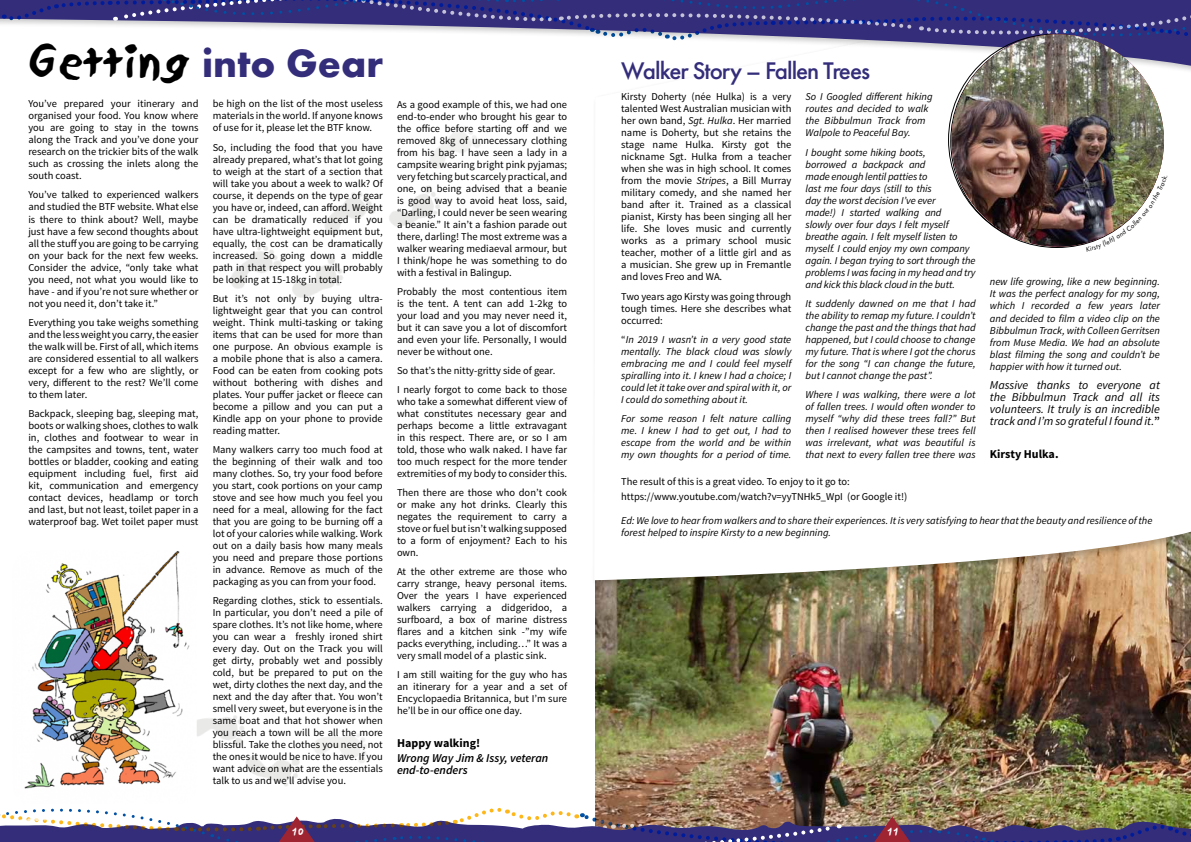
<style>
.page{position:relative;width:1191px;height:842px;background:#fff}
.page>*{position:absolute;margin:0;border:0;box-sizing:border-box;transform-origin:0 0}
.t1{font:700 41px "Futura PT";color:#332d7a}
.t2{font:500 25px "Futura PT";letter-spacing:-.04em;color:#332d7a}
.t3{font:italic 12px/12px "Source Sans Pro";color:#000;text-align:justify}
.t4{font:italic 600 12px/12px "Source Sans Pro";color:#000}
.t5{font:700 12px "Source Sans Pro";color:#000}
.t6{font:10.5px/12px "Source Sans Pro";color:#000;text-align:justify}
.t7{font:italic 10.5px/12px "Source Sans Pro";color:#000;text-align:justify}
.t8{font:9px "Sand";color:#fff}
.s1{font-family:"Sand";font-weight:400;font-size:40px;color:#000}
.s2{font-style:italic}
.s3{font-style:normal}
.s4{font-weight:600;font-style:normal}
</style>
<div class="page">
<img style="left:230px;top:246px;width:49px;height:43px">
<img style="left:324px;top:192px;width:52px;height:43px">
<img style="left:279px;top:257px;width:64px;height:41px">
<img style="left:389px;top:188px;width:51px;height:39px">
<img style="left:197px;top:715px;width:47px;height:25px">
<img style="left:235px;top:733px;width:65px;height:54px">
<img style="left:595px;top:589px;width:596px;height:206px">
<svg style="left:606px;top:81px;width:585px;height:499px"></svg>
<svg style="left:972px;top:53px;width:219px;height:19px"></svg>
<img style="left:0;top:795px;width:1191px;height:47px">
<img style="left:13px;top:551px;width:184px;height:253px">
<svg style="left:0;top:0;width:1191px;height:53px"></svg>
<img style="left:951px;top:34px;width:213px;height:213px;border-radius:106px">
<img style="left:1085px;top:175px;width:82px;height:77px">
<h1 class="t1" style="left:30px;top:36px;width:355px"><span class="s1">Getting</span> into Gear</h1>
<p class="t6" style="left:28px;top:98px;width:172px">You’ve prepared your itinerary and organised your food. You know where you are going to stay in the towns along the Track and you’ve done your research on the trickier bits of the walk such as crossing the inlets along the south coast.</p>
<p class="t6" style="left:28px;top:189px;width:172px">You’ve talked to experienced walkers and studied the BTF website. What else is there to think about? Well, maybe just have a few second thoughts about all the stuff you are going to be carrying on your back for the next few weeks.<br>Consider the advice, “only take what you need, not what you would like to have - and if you’re not sure whether or not you need it, don’t take it.”</p>
<p class="t6" style="left:28px;top:316px;width:172px">Everything you take weighs something and the less weight you carry, the easier the walk will be. First of all, which items are considered essential to all walkers except for a few who are slightly, or very, different to the rest? We’ll come to them later.</p>
<p class="t6" style="left:28px;top:407px;width:172px">Backpack, sleeping bag, sleeping mat, boots or walking shoes, clothes to walk in, clothes and footwear to wear in the campsites and towns, tent, water bottles or bladder, cooking and eating equipment including fuel, first aid kit, communication and emergency contact devices, headlamp or torch and last, but not least, toilet paper in a waterproof bag. Wet toilet paper must</p>
<p class="t6" style="left:213px;top:98px;width:172px">be high on the list of the most useless materials in the world. If anyone knows of use for it, please let the BTF know.</p>
<p class="t6" style="left:213px;top:141px;width:172px">So, including the food that you have already prepared, what’s that lot going to weigh at the start of a section that will take you about a week to walk? Of course, it depends on the type of gear you have or, indeed, can afford. Weight can be dramatically reduced if you have ultra-lightweight equipment but, equally, the cost can be dramatically increased. So going down a middle path in that respect you will probably be looking at 15-18kg in total.</p>
<p class="t6" style="left:213px;top:292px;width:172px">But it’s not only by buying ultra&shy;lightweight gear that you can control weight. Think multi-tasking or taking items that can be used for more than one purpose. An obvious example is a mobile phone that is also a camera.<br>Food can be eaten from cooking pots without bothering with dishes and plates. Your puffer jacket or fleece can become a pillow and you can put a Kindle app on your phone to provide reading matter.</p>
<p class="t6" style="left:213px;top:443px;width:172px">Many walkers carry too much food at the beginning of their walk and too many clothes. So, try your food before you start, cook portions on your camp stove and see how much you feel you need for a meal, allowing for the fact that you are going to be burning off a lot of your calories while walking. Work out on a daily basis how many meals you need and prepare those portions in advance. Remove as much of the packaging as you can from your food.</p>
<p class="t6" style="left:213px;top:595px;width:172px">Regarding clothes, stick to essentials.<br>In particular, you don’t need a pile of spare clothes. It’s not like home, where you can wear a freshly ironed shirt every day. Out on the Track you will get dirty, probably wet and possibly cold, but be prepared to put on the wet, dirty clothes the next day, and the next and the day after that. You won’t smell very sweet, but everyone is in the same boat and that hot shower when you reach a town will be all the more blissful. Take the clothes you need, not the ones it would be nice to have. If you want advice on what are the essentials talk to us and we’ll advise you.</p>
<p class="t6" style="left:397px;top:98px;width:172px">As a good example of this, we had one end-to-ender who brought his gear to the office before starting off and we removed 8kg of unnecessary clothing from his bag. I have seen a lady in a campsite wearing bright pink pyjamas; very fetching but scarcely practical, and one, on being advised that a beanie is good way to avoid heat loss, said, “Darling, I could never be seen wearing a beanie.” It ain’t a fashion parade out there, darling! The most extreme was a walker wearing mediaeval armour, but I think/hope he was something to do with a festival in Balingup.</p>
<p class="t6" style="left:397px;top:285px;width:172px">Probably the most contentious item is the tent. A tent can add 1-2kg to your load and you may never need it, but it can save you a lot of discomfort and even your life. Personally, I would never be without one.</p>
<p class="t6" style="left:397px;top:361px;width:172px;line-height:19.1px">So that’s the nitty-gritty side of gear.<br>I nearly forgot to come back to those</p>
<p class="t6" style="left:397px;top:396px;width:172px">who take a somewhat different view of what constitutes necessary gear and perhaps become a little extravagant in this respect. There are, or so I am told, those who walk naked. I have far too much respect for the more tender extremities of my body to consider this.</p>
<p class="t6" style="left:397px;top:487px;width:172px">Then there are those who don’t cook or make any hot drinks. Clearly this negates the requirement to carry a stove or fuel but isn’t walking supposed to a form of enjoyment? Each to his own.</p>
<p class="t6" style="left:397px;top:566px;width:172px">At the other extreme are those who carry strange, heavy personal items.<br>Over the years I have experienced walkers carrying a didgeridoo, a surfboard, a box of marine distress flares and a kitchen sink -”my wife packs everything, including…” It was a very small model of a plastic sink.</p>
<p class="t6" style="left:397px;top:669px;width:172px">I am still waiting for the guy who has an itinerary for a year and a set of Encyclopaedia Britannica, but I’m sure he’ll be in our office one day.</p>
<p class="t5" style="left:397px;top:735px;width:85px">Happy walking!</p>
<p class="t4" style="left:397px;top:752px;width:153px">Wrong Way Jim &amp; Issy, veteran end-to-enders</p>
<h2 class="t2" style="left:621px;top:55px;width:250px">Walker Story – Fallen Trees</h2>
<p class="t6" style="left:621px;top:91px;width:172px">Kirsty Doherty (née Hulka) is a very talented West Australian musician with her own band, <span class="s2">Sgt. Hulka</span>. Her married name is Doherty, but she retains the stage name Hulka. Kirsty got the nickname Sgt. Hulka from a teacher when she was in high school. It comes from the movie <span class="s2">Stripes</span>, a Bill Murray military comedy, and she named her band after it. Trained as a classical pianist, Kirsty has been singing all her life. She loves music and currently works as a primary school music teacher, mother of a little girl and as a musician. She grew up in Fremantle and loves Freo and WA.</p>
<p class="t6" style="left:621px;top:290px;width:172px">Two years ago Kirsty was going through tough times. Here she describes what occurred:</p>
<p class="t7" style="left:621px;top:333px;width:172px"><span class="s3">“</span>In 2019 I wasn’t in a very good state mentally. The black cloud was slowly embracing me and I could feel myself spiralling into it. I knew I had a choice; I could let it take over and spiral with it, or I could do something about it.</p>
<p class="t7" style="left:621px;top:412px;width:172px">For some reason I felt nature calling me. I knew I had to get out, I had to escape from the world and be within my own thoughts for a period of time.</p>
<p class="t7" style="left:805px;top:91px;width:129px;text-align:left">So I Googled different hiking routes and decided to walk the Bibbulmun Track from<br>Walpole to Peaceful Bay.</p>
<p class="t7" style="left:805px;top:146px;width:172px;text-align:left">I bought some hiking boots,<br>borrowed a backpack and<br>made enough lentil patties to<br>last me four days (still to this<br>day the worst decision I’ve ever<br>made!) I started walking and<br>slowly over four days I felt myself breathe again. I felt myself listen to myself. I could enjoy my own company again. I began trying to sort through the problems I was facing in my head and try and kick this black cloud in the butt.</p>
<p class="t7" style="left:805px;top:297px;width:172px">It suddenly dawned on me that I had the ability to remap my future. I couldn’t change the past and the things that had happened, but I could choose to change my future. That is where I got the chorus for the song “I can change the future, but I cannot change the past”.</p>
<p class="t7" style="left:805px;top:388px;width:172px">Where I was walking, there were a lot of fallen trees. I would often wonder to myself “why did these trees fall?” But then I realised however these trees fell was irrelevant, what was beautiful is that next to every fallen tree there was</p>
<p class="t7" style="left:990px;top:276px;width:172px">new life growing, like a new beginning.<br>It was the perfect analogy for my song, which I recorded a few years later and decided to film a video clip on the Bibbulmun Track, with Colleen Gerritsen from Muse Media. We had an absolute blast filming the song and couldn’t be happier with how it turned out.</p>
<p class="t3" style="left:990px;top:378px;width:172px">Massive thanks to everyone at the Bibbulmun Track and all its volunteers. It truly is an incredible track and I’m so grateful I found it.<span class="s4">”</span></p>
<p class="t5" style="left:990px;top:446px;width:70px">Kirsty Hulka.</p>
<p class="t6" style="left:621px;top:475px;width:287px;line-height:14.1px">The result of this is a great video. To enjoy to it go to: https://www.youtube.com/watch?v=yyTNHk5_WpI (or Google it!)</p>
<p class="t7" style="left:621px;top:514px;width:533px">Ed: We love to hear from walkers and to share their experiences. It is very satisfying to hear that the beauty and resilience of the forest helped to inspire Kirsty to a new beginning.</p>
<p class="t8" style="left:292px;top:826px;width:14px">10</p>
<p class="t8" style="left:887px;top:826px;width:14px">11</p>
</div>
